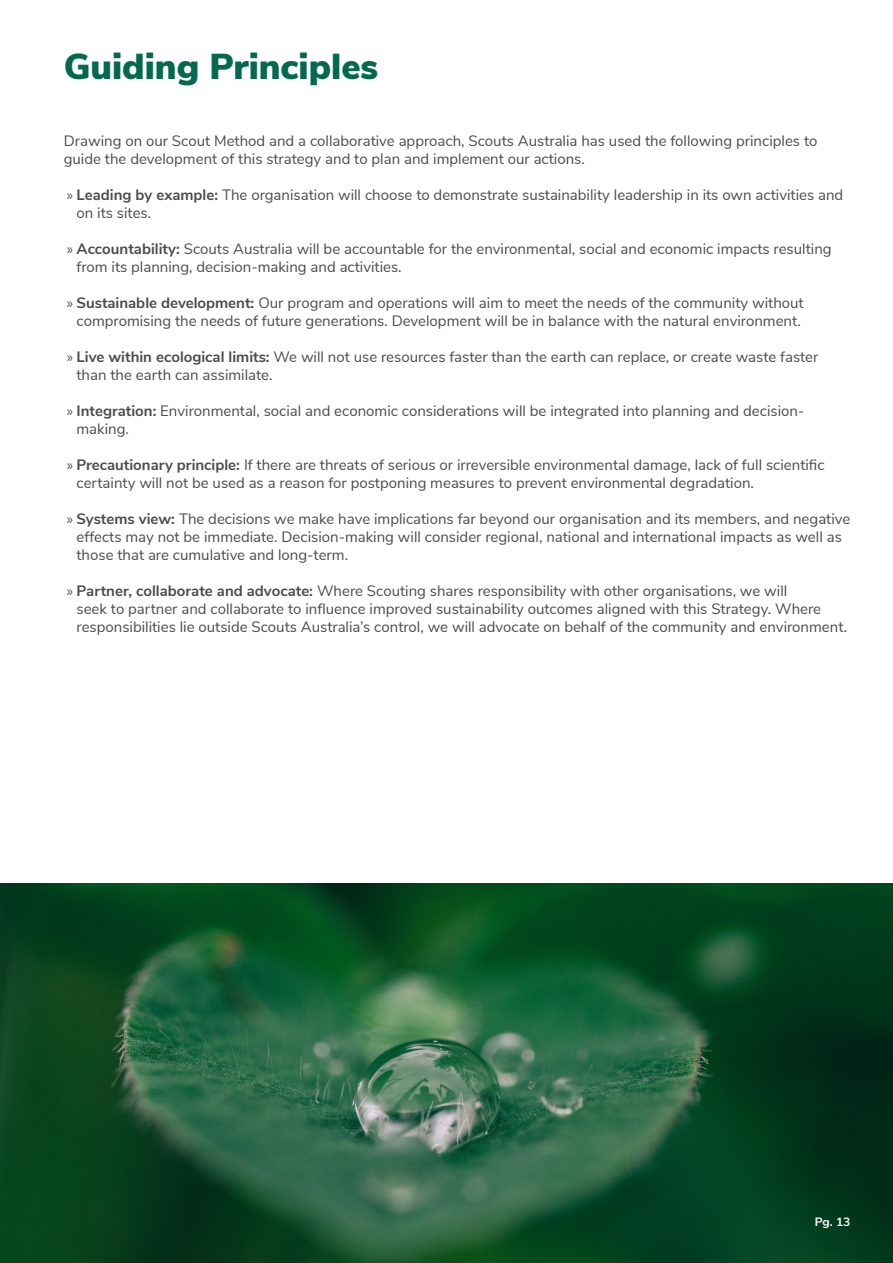
<style>
.page{position:relative;width:893px;height:1263px;background:#fff}
.page>*{position:absolute;margin:0;border:0;box-sizing:border-box;transform-origin:0 0}
.t1{font:900 36px "Nunito Sans";color:#05694f}
.Body{font:15px/18px "Nunito Sans";color:#4b4c4d}
.Table_Body_Header{font:700 12px "Nunito Sans";color:#fff}
.s1{font-family:"Myriad Pro"}
.s2{font-weight:700}
</style>
<div class="page">
<img style="left:0;top:884px;width:893px;height:379px">
<p class="t1" style="left:64px;top:40px;width:316px">Guiding Principles</p>
<p class="Body" style="left:64px;top:130px;width:755px">Drawing on our Scout Method and a collaborative approach, Scouts Australia has used the following principles to guide the development of this strategy and to plan and implement our actions.</p>
<p class="Body" style="left:77px;top:184px;width:768px;text-indent:-10px"><span class="s1">»</span> <span class="s2">Leading by example:</span> The organisation will choose to demonstrate sustainability leadership in its own activities and on its sites.</p>
<p class="Body" style="left:77px;top:238px;width:757px;text-indent:-10px"><span class="s1">»</span> <span class="s2">Accountability:</span> Scouts Australia will be accountable for the environmental, social and economic impacts resulting from its planning, decision-making and activities.</p>
<p class="Body" style="left:67px;top:292px;width:738px;text-align:center"><span class="s1">»</span> <span class="s2">Sustainable development:</span> Our program and operations will aim to meet the needs of the community without compromising the needs of future generations. Development will be in balance with the natural environment.</p>
<p class="Body" style="left:77px;top:346px;width:743px;text-indent:-10px"><span class="s1">»</span> <span class="s2">Live within ecological limits:</span> We will not use resources faster than the earth can replace, or create waste faster than the earth can assimilate.</p>
<p class="Body" style="left:77px;top:400px;width:729px;text-indent:-10px"><span class="s1">»</span> <span class="s2">Integration:</span> Environmental, social and economic considerations will be integrated into planning and decision&shy;making.</p>
<p class="Body" style="left:77px;top:454px;width:749px;text-indent:-10px"><span class="s1">»</span> <span class="s2">Precautionary principle:</span> If there are threats of serious or irreversible environmental damage, lack of full scientific certainty will not be used as a reason for postponing measures to prevent environmental degradation.</p>
<p class="Body" style="left:77px;top:508px;width:775px;text-indent:-10px"><span class="s1">»</span> <span class="s2">Systems view:</span> The decisions we make have implications far beyond our organisation and its members, and negative effects may not be immediate. Decision-making will consider regional, national and international impacts as well as those that are cumulative and long-term.</p>
<p class="Body" style="left:77px;top:580px;width:772px;text-indent:-10px"><span class="s1">»</span> <span class="s2">Partner, collaborate and advocate:</span> Where Scouting shares responsibility with other organisations, we will<br>seek to partner and collaborate to influence improved sustainability outcomes aligned with this Strategy. Where responsibilities lie outside Scouts Australia’s control, we will advocate on behalf of the community and environment.</p>
<p class="Table_Body_Header" style="left:815px;top:1213px;width:37px">Pg. 13</p>
</div>
